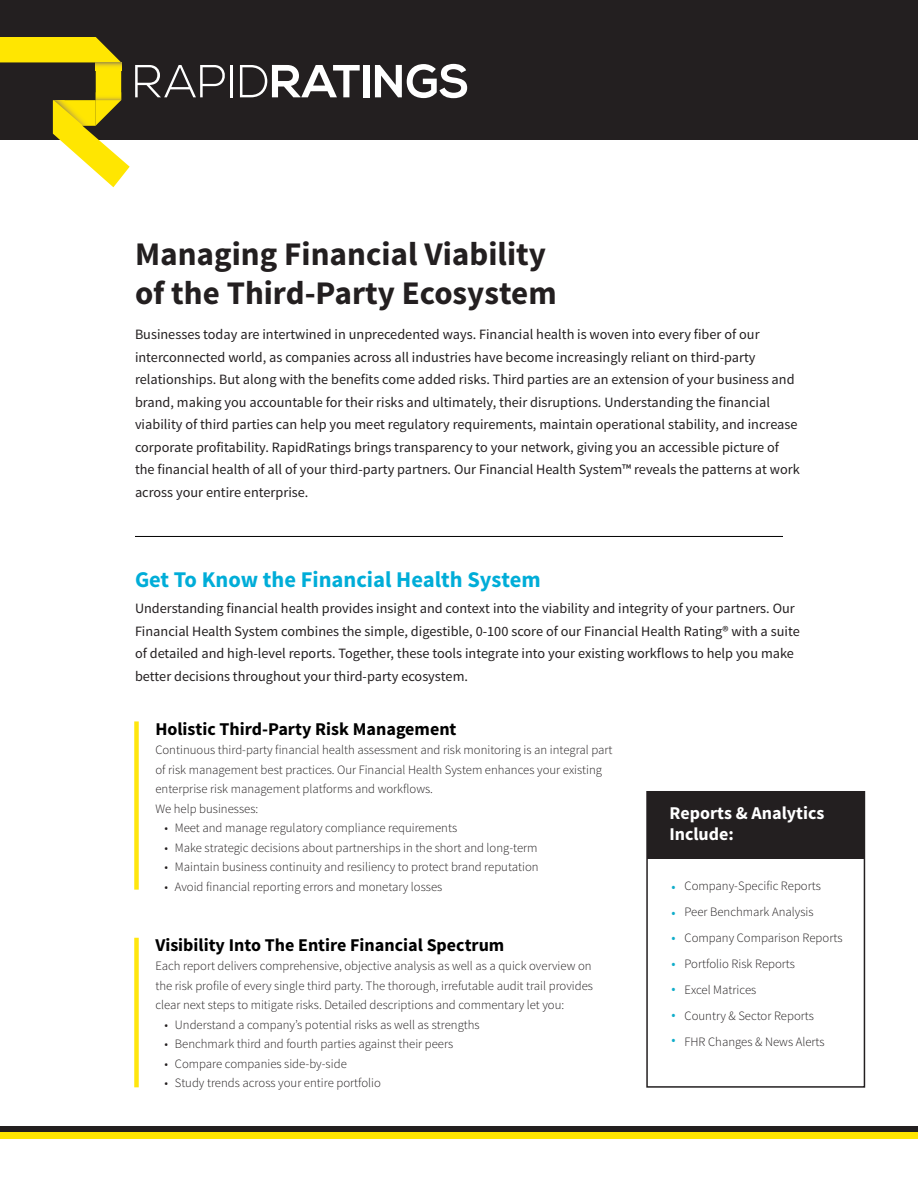
<style>
.page{position:relative;width:918px;height:1188px;background:#fff}
.page>*{position:absolute;margin:0;border:0;box-sizing:border-box;transform-origin:0 0}
.t1{font:700 33px "Source Sans Pro";color:#231f20}
.t2{font:700 22.5px "Source Sans Pro";color:#00add8}
.t3{font:700 18px "Source Sans Pro";color:#000}
.t4{font:700 18px/21.6px "Source Sans Pro";color:#fff}
.t5{font:14.25px/22.5px "Source Sans Pro";color:#231f20}
.t6{font:13.5px/25.5px "Source Sans Pro";color:#10adca;text-align:justify}
.t7{font:300 12.75px/19.5px "Source Sans Pro";color:#231f20}
</style>
<div class="page">
<div style="left:0;top:0;width:918px;height:139px;background:#231f20"></div>
<svg style="left:0;top:37px;width:228px;height:150px"></svg>
<hr style="left:230px;top:65px;width:3px;height:32px;background:#fff">
<svg style="left:240px;top:65px;width:120px;height:32px"></svg>
<div style="left:363px;top:65px;width:6px;height:32px;background:#fff"></div>
<svg style="left:375px;top:64px;width:92px;height:34px"></svg>
<div style="left:0;top:1126px;width:918px;height:6px;background:#231f20"></div>
<div style="left:0;top:1132px;width:918px;height:7px;background:#ffe601"></div>
<hr style="left:135px;top:536px;width:648px;height:1px;background:#000">
<div style="left:134px;top:721px;width:5px;height:169px;background:#ffe60e"></div>
<div style="left:134px;top:938px;width:5px;height:149px;background:#ffe60e"></div>
<div style="left:647px;top:792px;width:217px;height:67px;background:#231f20"></div>
<div style="left:646px;top:791px;width:219px;height:297px;border:2px solid #231f20"></div>
<p class="t1" style="left:135px;top:233px;width:412px">Managing Financial Viability</p>
<p class="t1" style="left:135px;top:272px;width:423px">of the Third-Party Ecosystem</p>
<p class="t5" style="left:135px;top:323px;width:666px">Businesses today are intertwined in unprecedented ways. Financial health is woven into every fiber of our interconnected world, as companies across all industries have become increasingly reliant on third-party relationships. But along with the benefits come added risks. Third parties are an extension of your business and brand, making you accountable for their risks and ultimately, their disruptions. Understanding the financial viability of third parties can help you meet regulatory requirements, maintain operational stability, and increase corporate profitability. RapidRatings brings transparency to your network, giving you an accessible picture of the financial health of all of your third-party partners. Our Financial Health System™ reveals the patterns at work across your entire enterprise.</p>
<p class="t2" style="left:135px;top:565px;width:407px">Get To Know the Financial Health System</p>
<p class="t5" style="left:135px;top:597px;width:666px">Understanding financial health provides insight and context into the viability and integrity of your partners. Our Financial Health System combines the simple, digestible, 0-100 score of our Financial Health Rating® with a suite of detailed and high-level reports. Together, these tools integrate into your existing workflows to help you make better decisions throughout your third-party ecosystem.</p>
<p class="t3" style="left:155px;top:717px;width:303px">Holistic Third-Party Risk Management</p>
<p class="t7" style="left:155px;top:740px;width:459px">Continuous third-party financial health assessment and risk monitoring is an integral part of risk management best practices. Our Financial Health System enhances your existing enterprise risk management platforms and workflows.</p>
<p class="t7" style="left:155px;top:799px;width:104px">We help businesses:</p>
<p class="t7" style="left:164px;top:818px;width:294px">• Meet and manage regulatory compliance requirements</p>
<p class="t7" style="left:164px;top:838px;width:375px">• Make strategic decisions about partnerships in the short and long-term</p>
<p class="t7" style="left:164px;top:857px;width:376px">• Maintain business continuity and resiliency to protect brand reputation</p>
<p class="t7" style="left:164px;top:877px;width:279px">• Avoid financial reporting errors and monetary losses</p>
<p class="t3" style="left:155px;top:934px;width:351px">Visibility Into The Entire Financial Spectrum</p>
<p class="t7" style="left:155px;top:956px;width:439px;text-align:justify">Each report delivers comprehensive, objective analysis as well as a quick overview on the risk profile of every single third party. The thorough, irrefutable audit trail provides clear next steps to mitigate risks. Detailed descriptions and commentary let you:</p>
<p class="t7" style="left:164px;top:1015px;width:317px">• Understand a company’s potential risks as well as strengths</p>
<p class="t7" style="left:164px;top:1034px;width:290px">• Benchmark third and fourth parties against their peers</p>
<p class="t7" style="left:164px;top:1054px;width:184px">• Compare companies side-by-side</p>
<p class="t7" style="left:164px;top:1073px;width:218px">• Study trends across your entire portfolio</p>
<p class="t4" style="left:669px;top:802px;width:156px">Reports &amp; Analytics<br>Include:</p>
<p class="t6" style="left:672px;top:874px;width:6px">• • • • • • •</p>
<p class="t7" style="left:685px;top:877px;width:138px">Company-Specific Reports</p>
<p class="t7" style="left:685px;top:902px;width:131px">Peer Benchmark Analysis</p>
<p class="t7" style="left:685px;top:928px;width:159px">Company Comparison Reports</p>
<p class="t7" style="left:685px;top:954px;width:112px">Portfolio Risk Reports</p>
<p class="t7" style="left:685px;top:980px;width:73px">Excel Matrices</p>
<p class="t7" style="left:685px;top:1006px;width:131px">Country &amp; Sector Reports</p>
<p class="t7" style="left:685px;top:1032px;width:142px">FHR Changes &amp; News Alerts</p>
</div>
